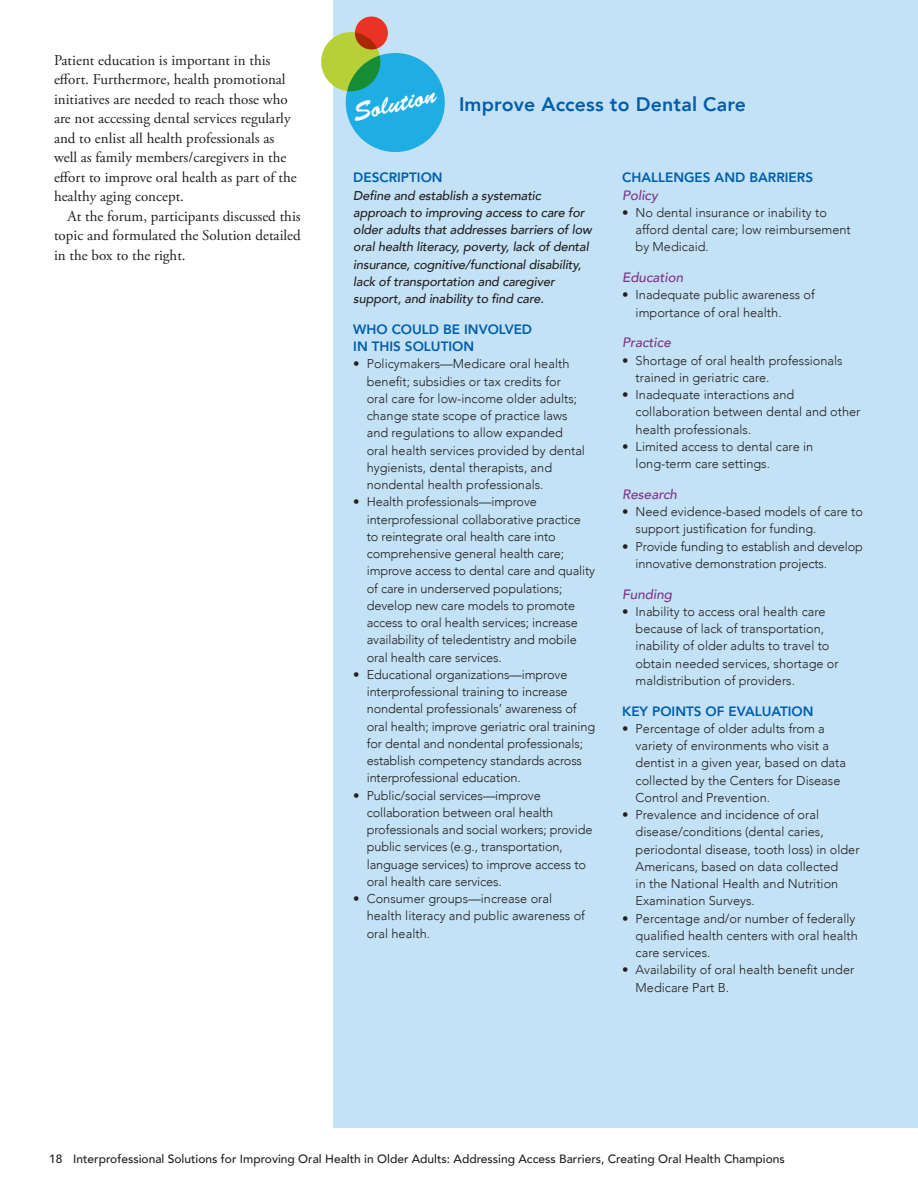
<style>
.page{position:relative;width:918px;height:1188px;background:#fff}
.page>*{position:absolute;margin:0;border:0;box-sizing:border-box;transform-origin:0 0}
.t1{font:25.5px "Brush Script Std";color:#fff}
.Sidebar_H{font:800 19.5px "Avenir";letter-spacing:.01em;color:#015dab}
.T{font:15px/19.5px "Adobe Garamond Pro";color:#231f20}
.Sidebar_1{font:800 13.5px/17.2px "Avenir";color:#015dab}
.Sidebar_2{font:italic 500 13.5px "Avenir";color:#7f338b}
.t2{font:300 12.75px/17.2px "Avenir";color:#231f20}
.Sidebar_T{font:italic 500 12.75px/17.2px "Avenir";letter-spacing:-.01em;color:#231f20}
.t3{font:500 12px "Avenir";color:#231f20}
</style>
<div class="page">
<div style="left:333px;top:0;width:585px;height:1127px;background:#c3e2f5"></div>
<svg style="left:321px;top:22px;width:124px;height:131px"></svg>
<svg style="left:321px;top:32px;width:59px;height:59px;background:#91bf37"></svg>
<svg style="left:355px;top:16px;width:33px;height:34px"></svg>
<p class="T" style="left:54px;top:51px;width:244px">Patient education is important in this effort. Furthermore, health promotional initiatives are needed to reach those who are not accessing dental services regularly and to enlist all health professionals as well as family members/caregivers in the effort to improve oral health as part of the healthy aging concept.</p>
<p class="T" style="left:54px;top:207px;width:248px;text-align:justify;text-indent:14px">At the forum, participants discussed this topic and formulated the Solution detailed in the box to the right.</p>
<h1 class="t1" style="left:350px;top:99px;width:86px;rotate:-13deg">Solution</h1>
<p class="Sidebar_H" style="left:459px;top:89px;width:289px">Improve Access to Dental Care</p>
<p class="Sidebar_1" style="left:353px;top:169px;width:91px">DESCRIPTION</p>
<p class="Sidebar_T" style="left:353px;top:187px;width:240px">Define and establish a systematic approach to improving access to care for older adults that addresses barriers of low oral health literacy, poverty, lack of dental insurance, cognitive/functional disability, lack of transportation and caregiver support, and inability to find care.</p>
<p class="Sidebar_1" style="left:353px;top:320px;width:180px">WHO COULD BE INVOLVED<br>IN THIS SOLUTION</p>
<p class="t2" style="left:367px;top:355px;width:220px;text-indent:-14px">• Policymakers—Medicare oral health benefit; subsidies or tax credits for oral care for low-income older adults; change state scope of practice laws and regulations to allow expanded oral health services provided by dental hygienists, dental therapists, and nondental health professionals.</p>
<p class="t2" style="left:367px;top:493px;width:230px;text-indent:-14px">• Health professionals—improve interprofessional collaborative practice to reintegrate oral health care into comprehensive general health care; improve access to dental care and quality of care in underserved populations; develop new care models to promote access to oral health services; increase availability of teledentistry and mobile oral health care services.</p>
<p class="t2" style="left:367px;top:666px;width:230px;text-indent:-14px">• Educational organizations—improve interprofessional training to increase nondental professionals’ awareness of oral health; improve geriatric oral training for dental and nondental professionals; establish competency standards across interprofessional education.</p>
<p class="t2" style="left:367px;top:787px;width:227px;text-indent:-14px">• Public/social services—improve collaboration between oral health professionals and social workers; provide public services (e.g., transportation, language services) to improve access to oral health care services.</p>
<p class="t2" style="left:367px;top:890px;width:220px;text-indent:-14px">• Consumer groups—increase oral health literacy and public awareness of oral health.</p>
<p class="Sidebar_1" style="left:622px;top:169px;width:192px">CHALLENGES AND BARRIERS</p>
<p class="Sidebar_2" style="left:622px;top:187px;width:37px">Policy</p>
<p class="t2" style="left:636px;top:204px;width:217px;text-indent:-14px">• No dental insurance or inability to afford dental care; low reimbursement by Medicaid.</p>
<p class="Sidebar_2" style="left:622px;top:269px;width:63px">Education</p>
<p class="t2" style="left:636px;top:286px;width:181px;text-indent:-14px">• Inadequate public awareness of importance of oral health.</p>
<p class="Sidebar_2" style="left:622px;top:335px;width:50px">Practice</p>
<p class="t2" style="left:636px;top:352px;width:208px;text-indent:-14px">• Shortage of oral health professionals trained in geriatric care.</p>
<p class="t2" style="left:636px;top:386px;width:226px;text-indent:-14px">• Inadequate interactions and collaboration between dental and other health professionals.</p>
<p class="t2" style="left:636px;top:438px;width:179px;text-indent:-14px">• Limited access to dental care in long-term care settings.</p>
<p class="Sidebar_2" style="left:622px;top:486px;width:57px">Research</p>
<p class="t2" style="left:636px;top:503px;width:229px;text-indent:-14px">• Need evidence-based models of care to support justification for funding.</p>
<p class="t2" style="left:636px;top:538px;width:229px;text-indent:-14px">• Provide funding to establish and develop innovative demonstration projects.</p>
<p class="Sidebar_2" style="left:622px;top:586px;width:52px">Funding</p>
<p class="t2" style="left:636px;top:603px;width:205px;text-indent:-14px">• Inability to access oral health care because of lack of transportation, inability of older adults to travel to obtain needed services, shortage or maldistribution of providers.</p>
<p class="Sidebar_1" style="left:622px;top:702px;width:193px">KEY POINTS OF EVALUATION</p>
<p class="t2" style="left:636px;top:720px;width:212px;text-indent:-14px">• Percentage of older adults from a variety of environments who visit a dentist in a given year, based on data collected by the Centers for Disease Control and Prevention.</p>
<p class="t2" style="left:636px;top:806px;width:226px;text-indent:-14px">• Prevalence and incidence of oral disease/conditions (dental caries, periodontal disease, tooth loss) in older Americans, based on data collected<br>in the National Health and Nutrition Examination Surveys.</p>
<p class="t2" style="left:636px;top:910px;width:224px;text-indent:-14px">• Percentage and/or number of federally qualified health centers with oral health care services.</p>
<p class="t2" style="left:636px;top:961px;width:220px;text-indent:-14px">• Availability of oral health benefit under<br>Medicare Part B.</p>
<p class="t3" style="left:49px;top:1148px;width:737px">18 Interprofessional Solutions for Improving Oral Health in Older Adults: Addressing Access Barriers, Creating Oral Health Champions</p>
</div>
